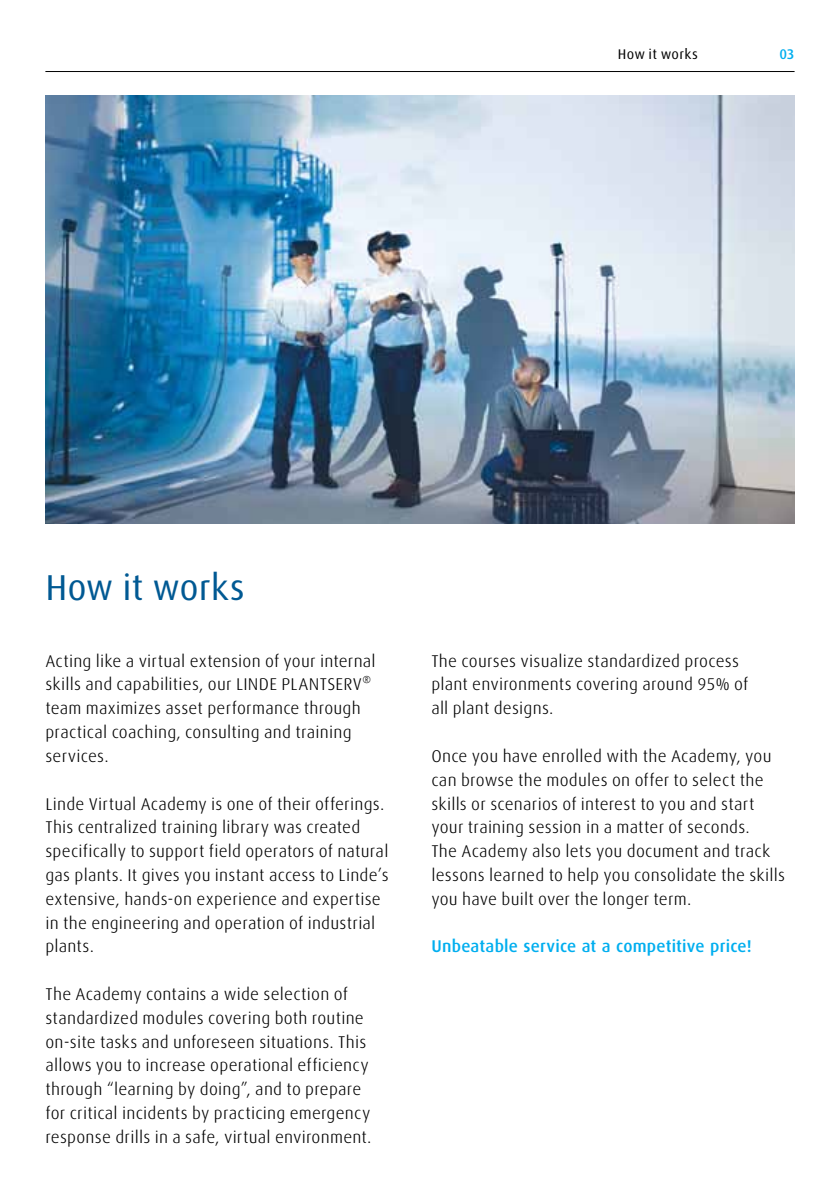
<style>
.page{position:relative;width:840px;height:1191px;background:#fff}
.page>*{position:absolute;margin:0;border:0;box-sizing:border-box;transform-origin:0 0}
.t1{font:36px "Linde Dax Global";color:#005993}
.t2{font:300 17px/23.8px "Linde Dax Global";letter-spacing:.01em;color:#000}
.t3{font:500 17px "Linde Dax Global";letter-spacing:.015em;color:#00aeef}
.t4{font:14px "Linde Dax Global";letter-spacing:.025em;color:#000}
.t5{font:500 14px "Linde Dax Global";color:#00aeef}
</style>
<div class="page">
<img style="left:45px;top:95px;width:749px;height:429px">
<hr style="left:45px;top:71px;width:749px;height:1px;background:#000">
<p class="t4" style="left:617px;top:46px;width:82px">How it works</p>
<p class="t5" style="left:778px;top:46px;width:17px">03</p>
<h1 class="t1" style="left:45px;top:566px;width:201px">How it works</h1>
<p class="t2" style="left:45px;top:649px;width:332px">Acting like a virtual extension of your internal skills and capabilities, our LINDE PLANTSERV® team maximizes asset performance through practical coaching, consulting and training services.</p>
<p class="t2" style="left:45px;top:791px;width:344px">Linde Virtual Academy is one of their offerings.<br>This centralized training library was created specifically to support field operators of natural gas plants. It gives you instant access to Linde’s extensive, hands-on experience and expertise in the engineering and operation of industrial plants.</p>
<p class="t2" style="left:45px;top:982px;width:327px">The Academy contains a wide selection of standardized modules covering both routine on-site tasks and unforeseen situations. This allows you to increase operational efficiency through “learning by doing”, and to prepare for critical incidents by practicing emergency response drills in a safe, virtual environment.</p>
<p class="t2" style="left:431px;top:649px;width:318px">The courses visualize standardized process plant environments covering around 95% of all plant designs.</p>
<p class="t2" style="left:431px;top:744px;width:355px">Once you have enrolled with the Academy, you can browse the modules on offer to select the skills or scenarios of interest to you and start your training session in a matter of seconds.<br>The Academy also lets you document and track lessons learned to help you consolidate the skills you have built over the longer term.</p>
<p class="t3" style="left:431px;top:936px;width:322px">Unbeatable service at a competitive price!</p>
</div>
